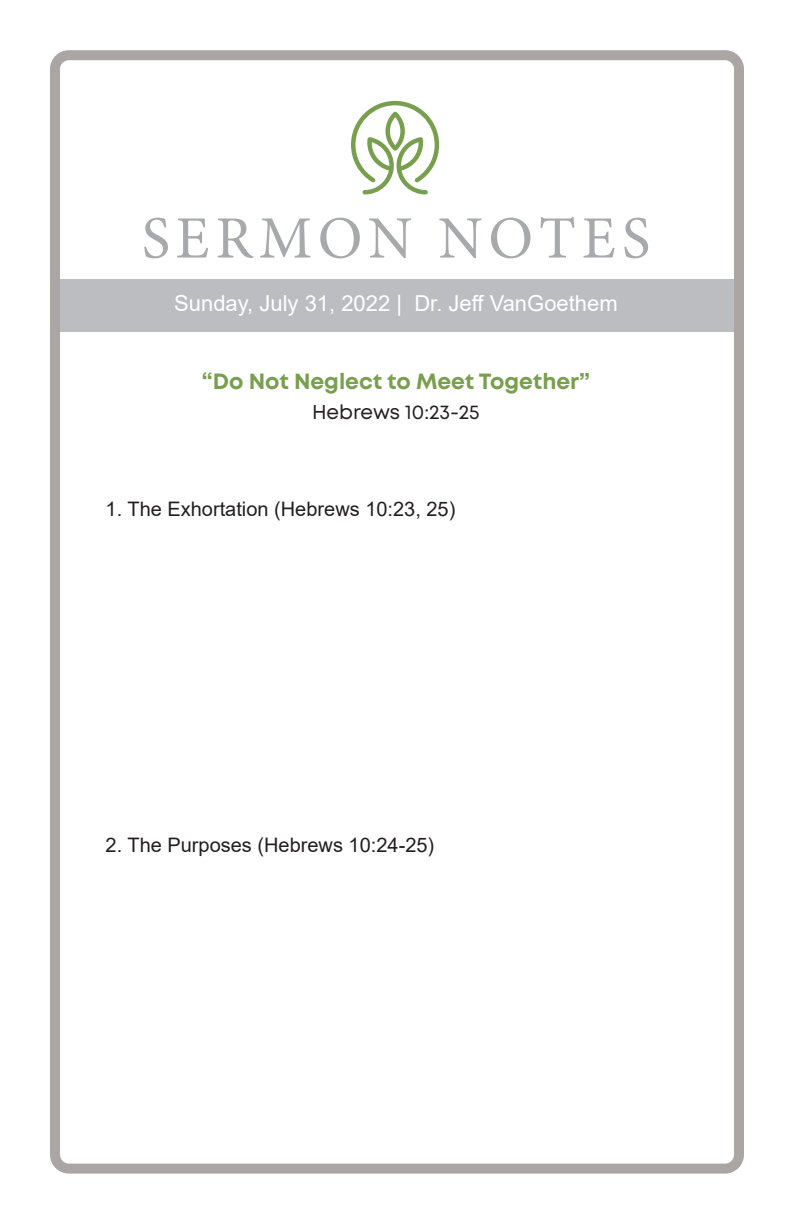
<style>
.page{position:relative;width:792px;height:1224px;background:#fff}
.page>*{position:absolute;margin:0;border:0;box-sizing:border-box;transform-origin:0 0}
.t1{font:60px "Minion Pro";letter-spacing:.095em;color:#a8a9ad}
.t2{font:22px "Arial";color:#fff}
.t3{font:700 22px "Mont";color:#789f4e}
.t4{font:20px "Arial";color:#231f20}
.t5{font:20px "Mont";color:#231f20}
</style>
<div class="page">
<div style="left:52px;top:279px;width:686px;height:53px;background:#bcbdc0"></div>
<div style="left:50px;top:50px;width:694px;height:1124px;border:10px solid #aba6a4;border-radius:14px"></div>
<svg style="left:351px;top:101px;width:88px;height:93px"></svg>
<p class="t1" style="left:142px;top:198px;width:510px">SERMON NOTES</p>
<p class="t2" style="left:174px;top:289px;width:445px">Sunday, July 31, 2022 | Dr. Jeff VanGoethem</p>
<p class="t3" style="left:202px;top:367px;width:390px">“Do Not Neglect to Meet Together”</p>
<p class="t5" style="left:312px;top:399px;width:169px">Hebrews 10:23-25</p>
<p class="t4" style="left:106px;top:495px;width:351px">1. The Exhortation (Hebrews 10:23, 25)</p>
<p class="t4" style="left:106px;top:831px;width:330px">2. The Purposes (Hebrews 10:24-25)</p>
</div>
